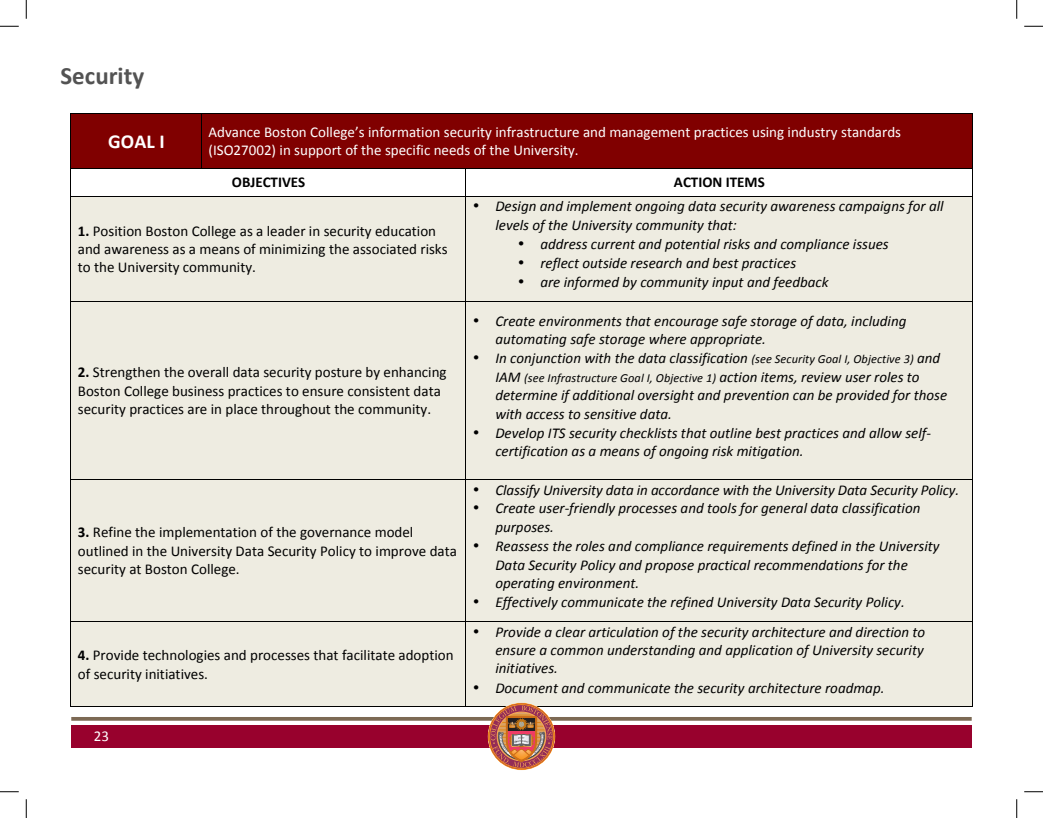
<style>
.page{position:relative;width:1043px;height:818px;background:#fff}
.page>*{position:absolute;margin:0;border:0;box-sizing:border-box;transform-origin:0 0}
.t1{font:700 24.88px "Calibri";color:#535353}
.t2{font:700 19.75px "Calibri";color:#fff}
.t3{font:italic 15px/18.5px "Calibri";color:#000}
.t4{font:15px/18.2px "Calibri";color:#000}
.t5{font:15px/18.2px "Calibri";color:#fff}
.t6{font:700 15px "Calibri";color:#000}
.t7{font:italic 12.25px "Calibri";letter-spacing:.005em;color:#000}
.s1{font-weight:700}
.s2{font-size:12.25px}
.s3{font-size:15px}
</style>
<div class="page">
<div style="left:71px;top:113px;width:130px;height:55px;background:#800000"></div>
<div style="left:202px;top:113px;width:770px;height:55px;background:#800000"></div>
<hr style="left:71px;top:113px;width:130px;height:1px;background:#000">
<hr style="left:202px;top:113px;width:770px;height:1px;background:#000">
<hr style="left:71px;top:113px;width:1px;height:55px;background:#000">
<hr style="left:201px;top:113px;width:1px;height:55px;background:#000">
<hr style="left:972px;top:113px;width:1px;height:55px;background:#000">
<hr style="left:71px;top:168px;width:130px;height:1px;background:#000">
<hr style="left:202px;top:168px;width:263px;height:1px;background:#000">
<hr style="left:466px;top:168px;width:506px;height:1px;background:#000">
<div style="left:71px;top:196px;width:394px;height:105px;background:#eeece1"></div>
<div style="left:466px;top:196px;width:506px;height:105px;background:#eeece1"></div>
<hr style="left:71px;top:196px;width:394px;height:1px;background:#000">
<svg style="left:465px;top:168px;width:1px;height:28px"></svg>
<hr style="left:466px;top:196px;width:506px;height:1px;background:#000">
<svg style="left:972px;top:168px;width:1px;height:28px"></svg>
<hr style="left:71px;top:196px;width:1px;height:105px;background:#000">
<hr style="left:465px;top:196px;width:1px;height:105px;background:#000">
<hr style="left:972px;top:196px;width:1px;height:105px;background:#000">
<div style="left:71px;top:302px;width:394px;height:177px;background:#eeece1"></div>
<div style="left:466px;top:302px;width:506px;height:177px;background:#eeece1"></div>
<hr style="left:71px;top:301px;width:394px;height:1px;background:#000">
<hr style="left:466px;top:301px;width:506px;height:1px;background:#000">
<hr style="left:71px;top:302px;width:1px;height:177px;background:#000">
<hr style="left:465px;top:302px;width:1px;height:177px;background:#000">
<hr style="left:972px;top:302px;width:1px;height:177px;background:#000">
<div style="left:71px;top:479px;width:394px;height:142px;background:#eeece1"></div>
<div style="left:466px;top:479px;width:506px;height:142px;background:#eeece1"></div>
<hr style="left:71px;top:479px;width:394px;height:1px;background:#000">
<hr style="left:466px;top:479px;width:506px;height:1px;background:#000">
<hr style="left:71px;top:479px;width:1px;height:142px;background:#000">
<hr style="left:465px;top:479px;width:1px;height:142px;background:#000">
<hr style="left:972px;top:479px;width:1px;height:142px;background:#000">
<div style="left:71px;top:621px;width:394px;height:85px;background:#eeece1"></div>
<div style="left:466px;top:621px;width:506px;height:85px;background:#eeece1"></div>
<hr style="left:71px;top:621px;width:394px;height:1px;background:#000">
<hr style="left:466px;top:621px;width:506px;height:1px;background:#000">
<hr style="left:71px;top:621px;width:1px;height:85px;background:#000">
<hr style="left:71px;top:706px;width:394px;height:1px;background:#000">
<hr style="left:465px;top:621px;width:1px;height:85px;background:#000">
<hr style="left:466px;top:706px;width:506px;height:1px;background:#000">
<hr style="left:972px;top:621px;width:1px;height:85px;background:#000">
<div style="left:71px;top:725px;width:900px;height:22px;background:#98012d"></div>
<hr style="left:71px;top:717px;width:900px;height:3px;background:#7c6954">
<svg style="left:489px;top:703px;width:65px;height:66px"></svg>
<svg style="left:0;top:25px;width:19px;height:2px"></svg>
<svg style="left:1024px;top:25px;width:18px;height:2px"></svg>
<svg style="left:0;top:791px;width:19px;height:1px"></svg>
<svg style="left:1024px;top:791px;width:18px;height:1px"></svg>
<svg style="left:25px;top:0;width:2px;height:19px"></svg>
<svg style="left:25px;top:799px;width:2px;height:19px"></svg>
<svg style="left:1016px;top:0;width:1px;height:19px"></svg>
<svg style="left:1016px;top:799px;width:1px;height:19px"></svg>
<h1 class="t1" style="left:60px;top:60px;width:85px">Security</h1>
<h2 class="t2" style="left:108px;top:128px;width:58px">GOAL I</h2>
<p class="t5" style="left:208px;top:123px;width:694px">Advance Boston College’s information security infrastructure and management practices using industry standards (ISO27002) in support of the specific needs of the University.</p>
<p class="t6" style="left:232px;top:173px;width:75px">OBJECTIVES</p>
<p class="t6" style="left:674px;top:173px;width:92px">ACTION ITEMS</p>
<p class="t4" style="left:78px;top:222px;width:371px"><span class="s1">1.</span> Position Boston College as a leader in security education and awareness as a means of minimizing the associated risks to the University community.</p>
<p class="t3" style="left:495px;top:197px;width:450px;text-indent:-22px">• Design and implement ongoing data security awareness campaigns for all levels of the University community that:</p>
<p class="t3" style="left:518px;top:234px;width:372px">• address current and potential risks and compliance issues</p>
<p class="t3" style="left:518px;top:253px;width:280px">• reflect outside research and best practices</p>
<p class="t3" style="left:518px;top:272px;width:312px">• are informed by community input and feedback</p>
<p class="t4" style="left:78px;top:363px;width:370px"><span class="s1">2.</span> Strengthen the overall data security posture by enhancing<br>Boston College business practices to ensure consistent data security practices are in place throughout the community.</p>
<p class="t4" style="left:78px;top:523px;width:380px"><span class="s1">3.</span> Refine the implementation of the governance model outlined in the University Data Security Policy to improve data security at Boston College.</p>
<p class="t4" style="left:78px;top:645px;width:377px;line-height:18.6px"><span class="s1">4.</span> Provide technologies and processes that facilitate adoption of security initiatives.</p>
<p class="t5" style="left:94px;top:727px;width:17px">23</p>
<p class="t3" style="left:495px;top:311px;width:412px;text-indent:-22px">• Create environments that encourage safe storage of data, including automating safe storage where appropriate.</p>
<p class="t3" style="left:473px;top:348px;width:469px">• In conjunction with the data classification <span class="s2">(see Security Goal I, Objective 3)</span> and</p>
<p class="t7" style="left:495px;top:369px;width:426px"><span class="s3">IAM</span> (see Infrastructure Goal I, Objective 1) <span class="s3">action items, review user roles to</span></p>
<p class="t3" style="left:495px;top:385px;width:453px">determine if additional oversight and prevention can be provided for those with access to sensitive data.</p>
<p class="t3" style="left:495px;top:423px;width:437px;text-indent:-22px">• Develop ITS security checklists that outline best practices and allow self--‐ certification as a means of ongoing risk mitigation.</p>
<p class="t3" style="left:473px;top:479px;width:488px">• Classify University data in accordance with the University Data Security Policy.</p>
<p class="t3" style="left:495px;top:498px;width:426px;text-indent:-22px">• Create user--‐friendly processes and tools for general data classification purposes.</p>
<p class="t3" style="left:495px;top:536px;width:445px;text-indent:-22px">• Reassess the roles and compliance requirements defined in the University<br>Data Security Policy and propose practical recommendations for the operating environment.</p>
<p class="t3" style="left:473px;top:592px;width:433px">• Effectively communicate the refined University Data Security Policy.</p>
<p class="t3" style="left:495px;top:621px;width:431px;text-align:justify;text-indent:-22px">• Provide a clear articulation of the security architecture and direction to ensure a common understanding and application of University security initiatives.</p>
<p class="t3" style="left:473px;top:677px;width:413px">• Document and communicate the security architecture roadmap.</p>
</div>
